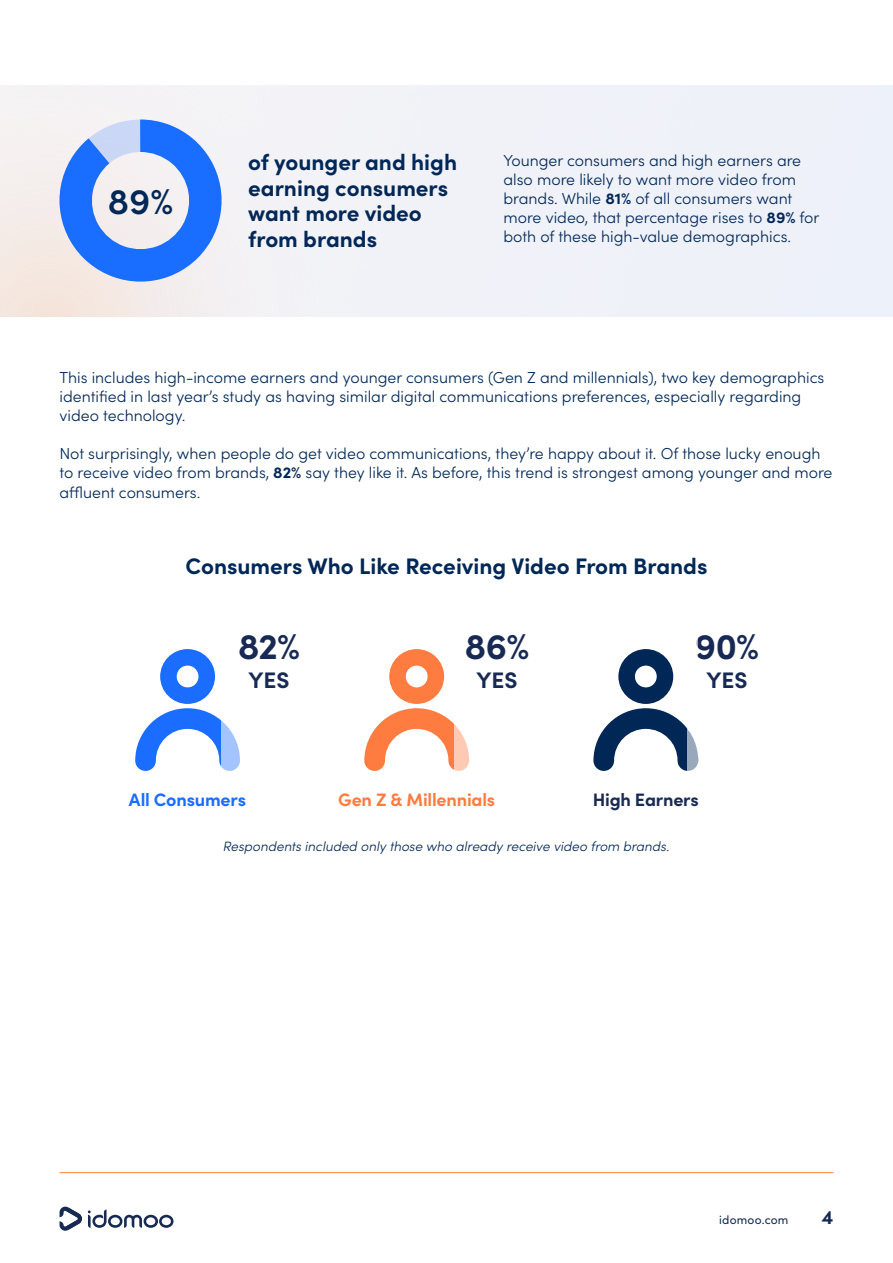
<style>
.page{position:relative;width:893px;height:1263px;background:#fff}
.page>*{position:absolute;margin:0;border:0;box-sizing:border-box;transform-origin:0 0}
.t1{font:700 36px "Sofia Pro";color:#182a54}
.t2{font:600 36px "Sofia Pro";color:#002756}
.t3{font:700 22.5px/25.5px "Sofia Pro";color:#002756}
.t4{font:700 22.5px "Sofia Pro";color:#182a54}
.t5{font:700 19.5px "Sofia Pro";color:#172953}
.t6{font:700 18px "Sofia Pro";letter-spacing:-.01em;color:#ff7c41}
.t7{font:700 18px "Sofia Pro";letter-spacing:-.01em;color:#1a6dff}
.t8{font:700 18px "Sofia Pro";letter-spacing:-.01em;color:#182a54}
.t9{font:300 15.9px/19px "Sofia Pro";color:#002756}
.t10{font:italic 300 13.5px "Sofia Pro";color:#002756}
.t11{font:12px "Sofia Pro";letter-spacing:.015em;color:#172953}
.s1{font-weight:700}
</style>
<div class="page">
<svg style="left:57px;top:119px;width:167px;height:164px"></svg>
<svg style="left:135px;top:649px;width:86px;height:122px"></svg>
<svg style="left:221px;top:720px;width:19px;height:51px"></svg>
<svg style="left:364px;top:649px;width:90px;height:122px"></svg>
<svg style="left:593px;top:649px;width:95px;height:122px"></svg>
<svg style="left:454px;top:724px;width:15px;height:47px"></svg>
<svg style="left:688px;top:730px;width:10px;height:41px"></svg>
<svg style="left:60px;top:1206px;width:22px;height:25px"></svg>
<svg style="left:88px;top:1209px;width:86px;height:19px"></svg>
<hr style="left:60px;top:1172px;width:773px;height:1px;background:#ff8136">
<h1 class="t2" style="left:108px;top:174px;width:67px">89%</h1>
<h2 class="t3" style="left:248px;top:148px;width:210px">of younger and high earning consumers want more video from brands</h2>
<p class="t9" style="left:503px;top:150px;width:317px">Younger consumers and high earners are also more likely to want more video from brands. While <span class="s1">81%</span> of all consumers want more video, that percentage rises to <span class="s1">89%</span> for both of these high-value demographics.</p>
<p class="t9" style="left:59px;top:367px;width:766px">This includes high-income earners and younger consumers (Gen Z and millennials), two key demographics identified in last year’s study as having similar digital communications preferences, especially regarding video technology.</p>
<p class="t9" style="left:59px;top:443px;width:774px">Not surprisingly, when people do get video communications, they’re happy about it. Of those lucky enough to receive video from brands, <span class="s1">82%</span> say they like it. As before, this trend is strongest among younger and more affluent consumers.</p>
<h2 class="t3" style="left:185px;top:551px;width:524px">Consumers Who Like Receiving Video From Brands</h2>
<h1 class="t1" style="left:238px;top:618px;width:64px">82%</h1>
<h2 class="t4" style="left:249px;top:662px;width:43px">YES</h2>
<h1 class="t1" style="left:465px;top:618px;width:66px">86%</h1>
<h2 class="t4" style="left:477px;top:662px;width:43px">YES</h2>
<h1 class="t1" style="left:695px;top:618px;width:66px">90%</h1>
<h2 class="t4" style="left:706px;top:662px;width:43px">YES</h2>
<p class="t7" style="left:129px;top:786px;width:119px">All Consumers</p>
<p class="t6" style="left:338px;top:786px;width:159px">Gen Z &amp; Millennials</p>
<p class="t8" style="left:593px;top:786px;width:108px">High Earners</p>
<p class="t10" style="left:223px;top:836px;width:448px">Respondents included only those who already receive video from brands.</p>
<p class="t11" style="left:719px;top:1211px;width:71px">idomoo.com</p>
<p class="t5" style="left:822px;top:1202px;width:13px">4</p>
</div>
